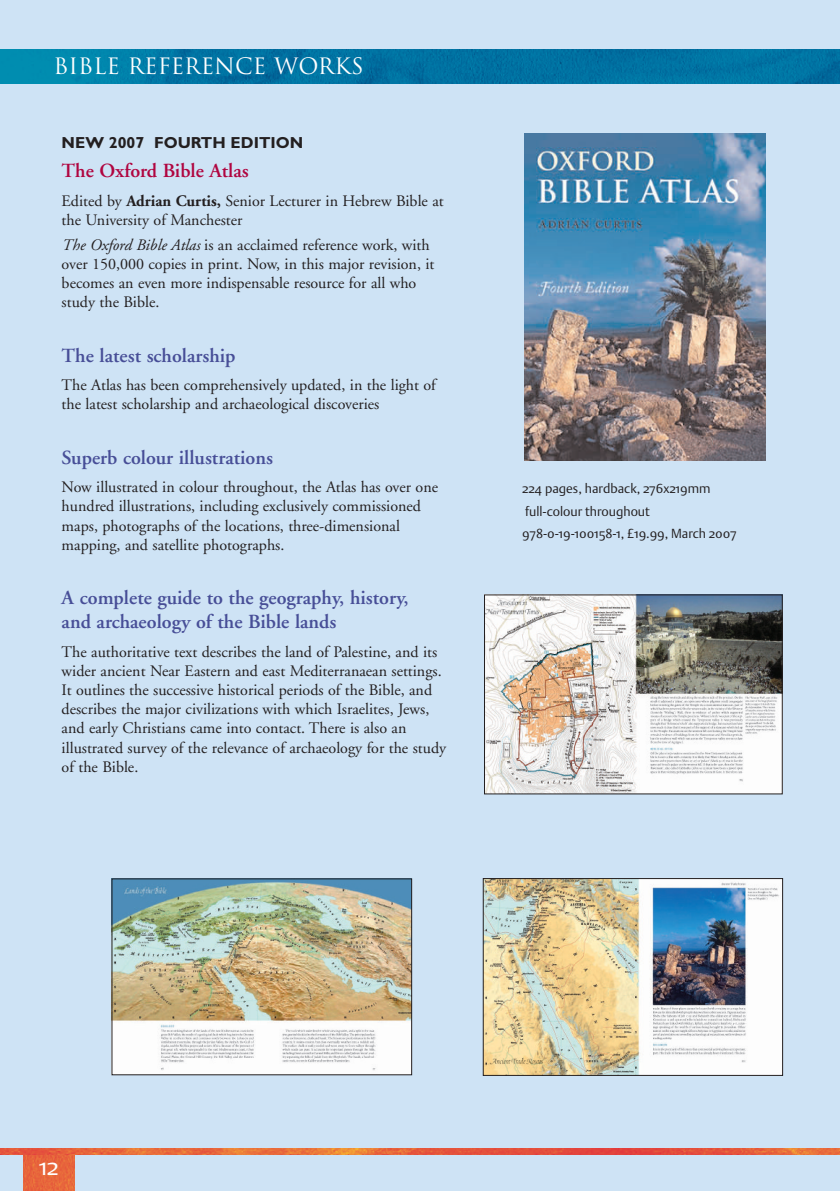
<style>
.page{position:relative;width:840px;height:1191px;background:#fff}
.page>*{position:absolute;margin:0;border:0;box-sizing:border-box;transform-origin:0 0}
.t1{font:24px "OUP Argo Light OS";color:#fff}
.t2{font:22px "Trajan";color:#fff}
.t3{font:600 20px/24px "Adobe Garamond";color:#474e97}
.t4{font:600 20px "Adobe Garamond";color:#b00540}
.t5{font:16px/19.2px "Adobe Garamond";color:#231f20}
.t6{font:700 16px "Gill Sans";color:#231f20}
.t7{font:13px/22.6px "OUP Argo Light OS";color:#231f20}
.s1{font-weight:700}
.s2{font-style:italic}
</style>
<div class="page">
<hr style="left:839px;top:0;width:1px;height:1191px;background:#c7bba9">
<div style="left:0;top:0;width:839px;height:1191px;background:#cee3f5"></div>
<img style="left:0;top:1149px;width:839px;height:1px">
<svg style="left:23px;top:1154px;width:52px;height:37px;background:#e7653b"></svg>
<img style="left:524px;top:134px;width:241px;height:326px">
<img style="left:0;top:50px;width:839px;height:34px">
<img style="left:113px;top:880px;width:297px;height:193px">
<img style="left:484px;top:880px;width:296px;height:194px">
<div style="left:482px;top:878px;width:300px;height:198px;border:1px solid #231f20"></div>
<img style="left:485px;top:596px;width:295px;height:196px">
<div style="left:483px;top:594px;width:299px;height:200px;border:1px solid #231f20"></div>
<img style="left:0;top:1150px;width:839px;height:4px">
<h2 class="t2" style="left:53px;top:54px;width:311px">BIBLE REFERENCE WORKS</h2>
<p class="t6" style="left:62px;top:136px;width:243px">NEW 2007 FOURTH EDITION</p>
<p class="t4" style="left:62px;top:163px;width:188px">The Oxford Bible Atlas</p>
<p class="t5" style="left:62px;top:192px;width:383px">Edited by <span class="s1">Adrian Curtis,</span> Senior Lecturer in Hebrew Bible at the University of Manchester</p>
<p class="t5" style="left:62px;top:236px;width:374px"><span class="s2">The Oxford Bible Atlas</span> is an acclaimed reference work, with over 150,000 copies in print. Now, in this major revision, it becomes an even more indispensable resource for all who study the Bible.</p>
<p class="t3" style="left:62px;top:345px;width:175px">The latest scholarship</p>
<p class="t5" style="left:62px;top:377px;width:375px">The Atlas has been comprehensively updated, in the light of the latest scholarship and archaeological discoveries</p>
<p class="t3" style="left:62px;top:447px;width:213px">Superb colour illustrations</p>
<p class="t5" style="left:62px;top:479px;width:378px">Now illustrated in colour throughout, the Atlas has over one hundred illustrations, including exclusively commissioned maps, photographs of the locations, three-dimensional mapping, and satellite photographs.</p>
<p class="t3" style="left:62px;top:588px;width:348px">A complete guide to the geography, history, and archaeology of the Bible lands</p>
<p class="t5" style="left:62px;top:643px;width:386px">The authoritative text describes the land of Palestine, and its wider ancient Near Eastern and east Mediterranaean settings.<br>It outlines the successive historical periods of the Bible, and describes the major civilizations with which Israelites, Jews, and early Christians came into contact. There is also an illustrated survey of the relevance of archaeology for the study of the Bible.</p>
<p class="t7" style="left:522px;top:477px;width:216px">224 pages, hardback, 276x219mm full-colour throughout<br>978-0-19-100158-1, £19.99, March 2007</p>
<h1 class="t1" style="left:39px;top:1152px;width:21px">12</h1>
</div>
